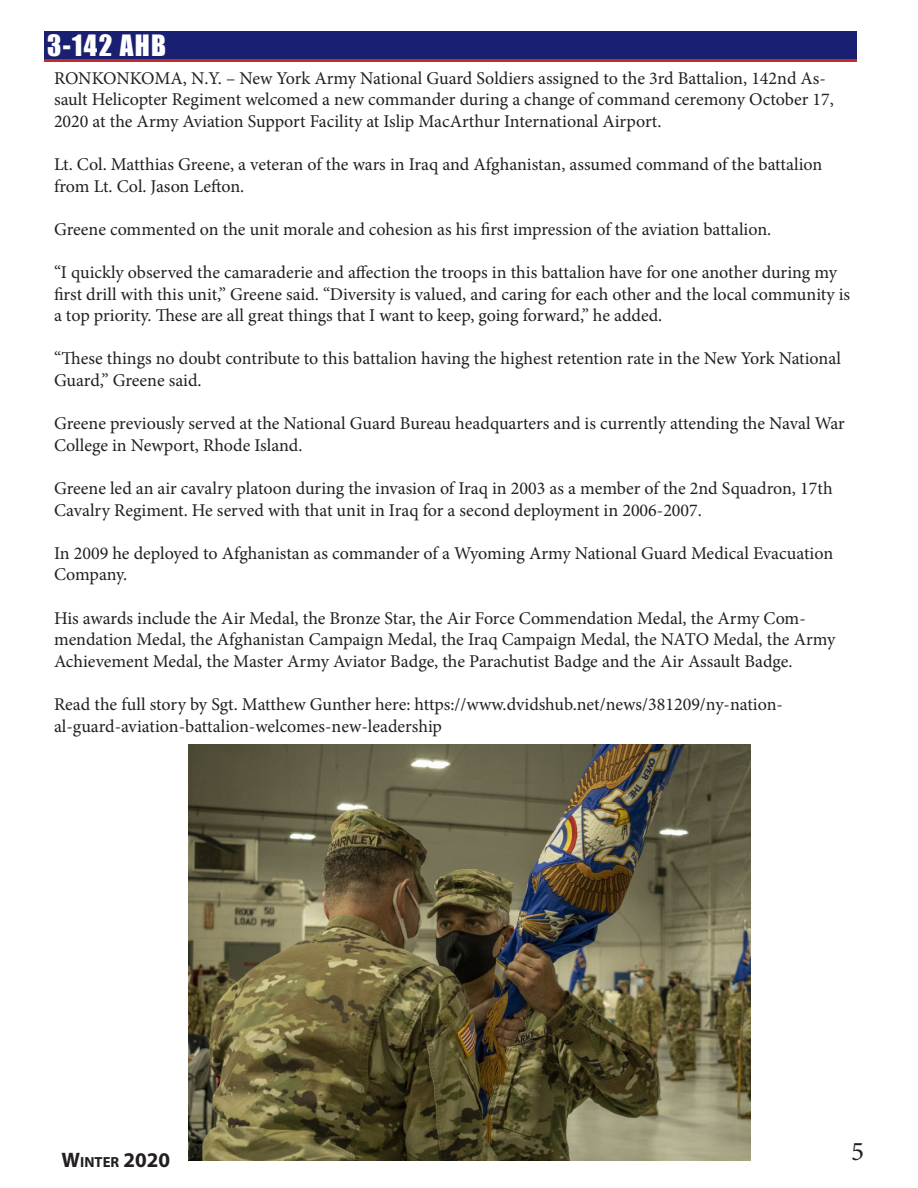
<style>
.page{position:relative;width:918px;height:1188px;background:#fff}
.page>*{position:absolute;margin:0;border:0;box-sizing:border-box;transform-origin:0 0}
.t1{font:27px "Impact";letter-spacing:.05em;color:#fff}
.t2{font:27px "Minion Pro";color:#231f20}
.t3{font:700 21px "Myriad Pro";color:#231f20}
.t4{font:18px/21.6px "Minion Pro";color:#231f20}
.s1{font-size:14.7px}
</style>
<div class="page">
<div style="left:45px;top:34px;width:812px;height:27px;background:linear-gradient(to right,#192071,#192071)"></div>
<div style="left:45px;top:31px;width:812px;height:27px;background:#192071"></div>
<img style="left:188px;top:744px;width:563px;height:417px">
<p class="t1" style="left:47px;top:24px;width:120px">3-142 AHB</p>
<p class="t4" style="left:54px;top:67px;width:781px">RONKONKOMA, N.Y. – New York Army National Guard Soldiers assigned to the 3rd Battalion, 142nd As&shy;sault Helicopter Regiment welcomed a new commander during a change of command ceremony October 17,<br>2020 at the Army Aviation Support Facility at Islip MacArthur International Airport.</p>
<p class="t4" style="left:54px;top:154px;width:770px">Lt. Col. Matthias Greene, a veteran of the wars in Iraq and Afghanistan, assumed command of the battalion from Lt. Col. Jason Lefton.</p>
<p class="t4" style="left:54px;top:218px;width:719px">Greene commented on the unit morale and cohesion as his first impression of the aviation battalion.</p>
<p class="t4" style="left:54px;top:262px;width:798px">“I quickly observed the camaraderie and affection the troops in this battalion have for one another during my first drill with this unit,” Greene said. “Diversity is valued, and caring for each other and the local community is a top priority. These are all great things that I want to keep, going forward,” he added.</p>
<p class="t4" style="left:54px;top:348px;width:788px">“These things no doubt contribute to this battalion having the highest retention rate in the New York National<br>Guard,” Greene said.</p>
<p class="t4" style="left:54px;top:413px;width:792px">Greene previously served at the National Guard Bureau headquarters and is currently attending the Naval War<br>College in Newport, Rhode Island.</p>
<p class="t4" style="left:54px;top:478px;width:780px">Greene led an air cavalry platoon during the invasion of Iraq in 2003 as a member of the 2nd Squadron, 17th<br>Cavalry Regiment. He served with that unit in Iraq for a second deployment in 2006-2007.</p>
<p class="t4" style="left:54px;top:542px;width:781px">In 2009 he deployed to Afghanistan as commander of a Wyoming Army National Guard Medical Evacuation<br>Company.</p>
<p class="t4" style="left:54px;top:607px;width:783px">His awards include the Air Medal, the Bronze Star, the Air Force Commendation Medal, the Army Com&shy;mendation Medal, the Afghanistan Campaign Medal, the Iraq Campaign Medal, the NATO Medal, the Army<br>Achievement Medal, the Master Army Aviator Badge, the Parachutist Badge and the Air Assault Badge.</p>
<p class="t4" style="left:54px;top:694px;width:731px">Read the full story by Sgt. Matthew Gunther here: https://www.dvidshub.net/news/381209/ny-nation&shy;al-guard-aviation-battalion-welcomes-new-leadership</p>
<p class="t3" style="left:62px;top:1146px;width:110px">W<span class="s1">INTER</span> 2020</p>
<h1 class="t2" style="left:851px;top:1134px;width:14px">5</h1>
</div>
